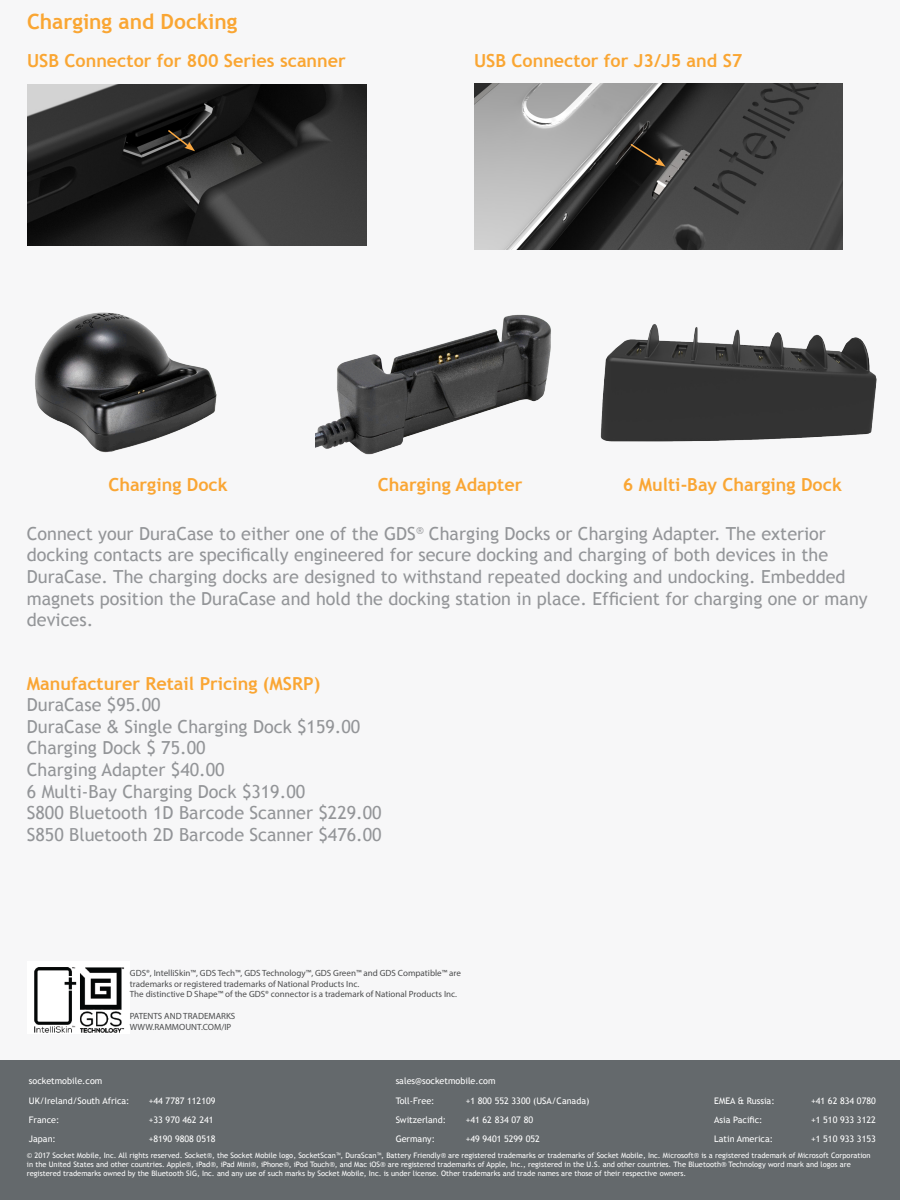
<style>
.page{position:relative;width:900px;height:1200px;background:#fff}
.page>*{position:absolute;margin:0;border:0;box-sizing:border-box;transform-origin:0 0}
.t1{font:700 21px "Trebuchet MS";color:#faa633}
.t2{font:18px/21.6px "Trebuchet MS";color:#939598}
.t3{font:700 18px "Trebuchet MS";color:#faa634}
.t4{font:700 18px "Trebuchet MS";color:#faa633}
.t5{font:9px "Trebuchet MS";color:#fff}
.t6{font:9px/10.8px "Myriad Pro";color:#4b4c4d}
.t7{font:7.5px/9px "Trebuchet MS";color:#fff}
.s1{font-family:"Arial"}
</style>
<div class="page">
<div style="left:0;top:0;width:900px;height:1090px;background:#f7f7f8"></div>
<img style="left:27px;top:84px;width:339px;height:162px">
<img style="left:474px;top:84px;width:369px;height:165px">
<img style="left:34px;top:967px;width:90px;height:66px">
<svg style="left:166px;top:128px;width:29px;height:23px"></svg>
<svg style="left:629px;top:142px;width:37px;height:25px"></svg>
<img style="left:35px;top:312px;width:182px;height:141px">
<img style="left:315px;top:314px;width:236px;height:141px">
<img style="left:600px;top:324px;width:277px;height:118px">
<div style="left:0;top:1061px;width:900px;height:139px;background:#64696c"></div>
<p class="t1" style="left:27px;top:9px;width:212px">Charging and Docking</p>
<p class="t4" style="left:27px;top:50px;width:320px">USB Connector for 800 Series scanner</p>
<p class="t4" style="left:474px;top:50px;width:270px">USB Connector for J3/J5 and S7</p>
<p class="t3" style="left:108px;top:474px;width:121px">Charging Dock</p>
<p class="t3" style="left:378px;top:474px;width:146px">Charging Adapter</p>
<p class="t3" style="left:623px;top:474px;width:221px">6 Multi-Bay Charging Dock</p>
<p class="t2" style="left:27px;top:523px;width:842px">Connect your DuraCase to either one of the GDS<sup>®</sup> Charging Docks or Charging Adapter. The exterior docking contacts are specifically engineered for secure docking and charging of both devices in the DuraCase. The charging docks are designed to withstand repeated docking and undocking. Embedded magnets position the DuraCase and hold the docking station in place. Efficient for charging one or many devices.</p>
<p class="t3" style="left:27px;top:672px;width:295px">Manufacturer Retail Pricing (MSRP)</p>
<p class="t2" style="left:27px;top:694px;width:135px">DuraCase $95.00</p>
<p class="t2" style="left:27px;top:716px;width:335px">DuraCase <span class="s1">&amp;</span> Single Charging Dock $159.00</p>
<p class="t2" style="left:27px;top:737px;width:180px">Charging Dock $ 75.00</p>
<p class="t2" style="left:27px;top:759px;width:199px">Charging Adapter $40.00</p>
<p class="t2" style="left:27px;top:781px;width:280px">6 Multi-Bay Charging Dock $319.00</p>
<p class="t2" style="left:27px;top:802px;width:356px">S800 Bluetooth 1D Barcode Scanner $229.00</p>
<p class="t2" style="left:27px;top:824px;width:356px">S850 Bluetooth 2D Barcode Scanner $476.00</p>
<p class="t6" style="left:130px;top:967px;width:333px">GDS®, IntelliSkin™, GDS Tech™, GDS Technology™, GDS Green™ and GDS Compatible™ are trademarks or registered trademarks of National Products Inc.</p>
<p class="t6" style="left:130px;top:989px;width:329px">The distinctive D Shape™ of the GDS® connector is a trademark of National Products Inc.</p>
<p class="t6" style="left:130px;top:1011px;width:107px">PATENTS AND TRADEMARKS</p>
<p class="t6" style="left:130px;top:1021px;width:103px">WWW.RAMMOUNT.COM/IP</p>
<p class="t5" style="left:29px;top:1075px;width:75px">socketmobile.com</p>
<p class="t5" style="left:396px;top:1075px;width:101px">sales@socketmobile.com</p>
<p class="t5" style="left:29px;top:1096px;width:102px">UK/Ireland/South Africa:</p>
<p class="t5" style="left:149px;top:1096px;width:68px">+44 7787 112109</p>
<p class="t5" style="left:396px;top:1096px;width:40px">Toll-Free:</p>
<p class="t5" style="left:466px;top:1096px;width:125px">+1 800 552 3300 (USA/Canada)</p>
<p class="t5" style="left:714px;top:1096px;width:62px">EMEA &amp; Russia:</p>
<p class="t5" style="left:811px;top:1096px;width:66px">+41 62 834 0780</p>
<p class="t5" style="left:29px;top:1115px;width:32px">France:</p>
<p class="t5" style="left:149px;top:1115px;width:66px">+33 970 462 241</p>
<p class="t5" style="left:396px;top:1115px;width:52px">Switzerland:</p>
<p class="t5" style="left:466px;top:1115px;width:69px">+41 62 834 07 80</p>
<p class="t5" style="left:714px;top:1115px;width:50px">Asia Pacific:</p>
<p class="t5" style="left:811px;top:1115px;width:66px">+1 510 933 3122</p>
<p class="t5" style="left:29px;top:1134px;width:28px">Japan:</p>
<p class="t5" style="left:149px;top:1134px;width:68px">+8190 9808 0518</p>
<p class="t5" style="left:396px;top:1134px;width:41px">Germany:</p>
<p class="t5" style="left:466px;top:1134px;width:76px">+49 9401 5299 052</p>
<p class="t5" style="left:714px;top:1134px;width:60px">Latin America:</p>
<p class="t5" style="left:811px;top:1134px;width:66px">+1 510 933 3153</p>
<p class="t7" style="left:27px;top:1151px;width:845px">© 2017 Socket Mobile, Inc. All rights reserved. Socket®, the Socket Mobile logo, SocketScan™, DuraScan™, Battery Friendly® are registered trademarks or trademarks of Socket Mobile, Inc. Microsoft® is a registered trademark of Microsoft Corporation in the United States and other countries. Apple®, iPad®, iPad Mini®, iPhone®, iPod Touch®, and Mac iOS® are registered trademarks of Apple, Inc., registered in the U.S. and other countries. The Bluetooth® Technology word mark and logos are registered trademarks owned by the Bluetooth SIG, Inc. and any use of such marks by Socket Mobile, Inc. is under license. Other trademarks and trade names are those of their respective owners.</p>
</div>
